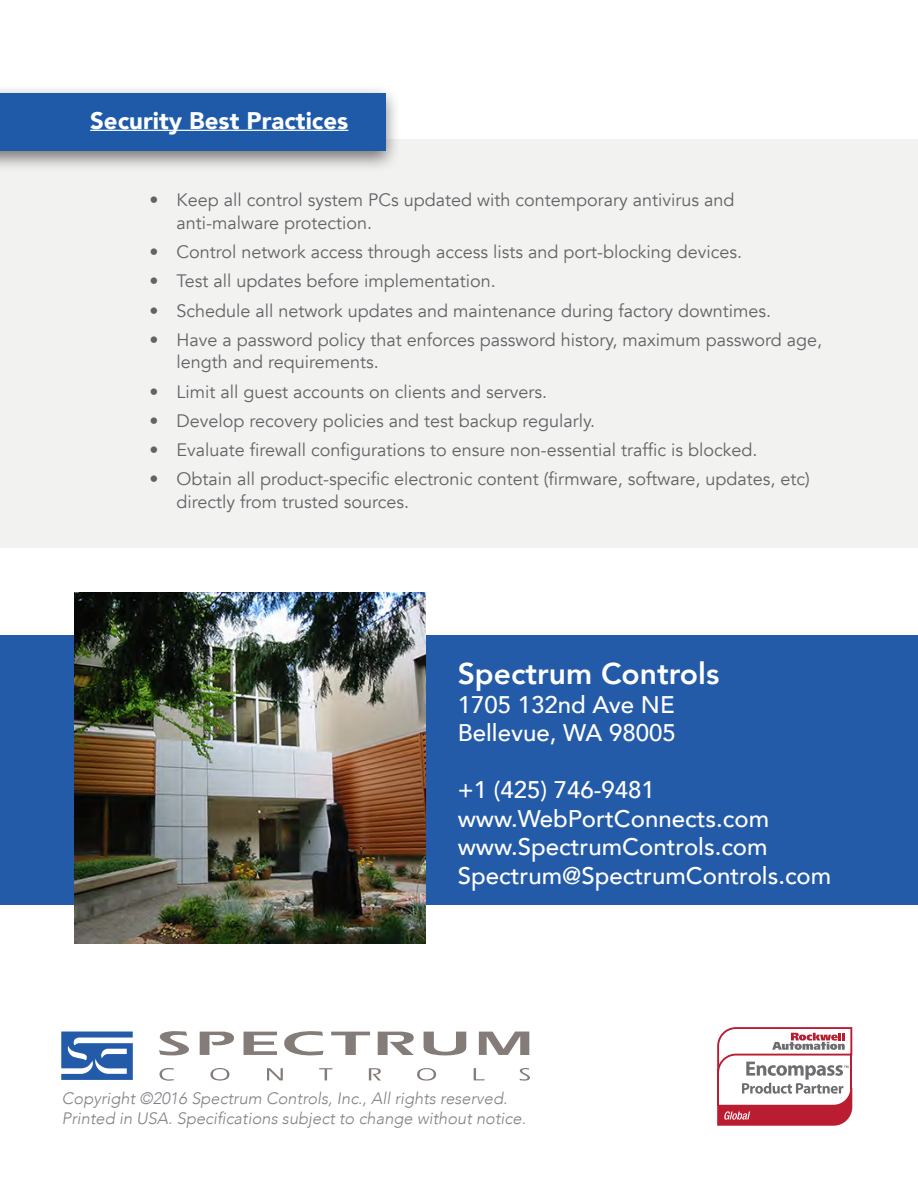
<style>
.page{position:relative;width:918px;height:1188px;background:#fff}
.page>*{position:absolute;margin:0;border:0;box-sizing:border-box;transform-origin:0 0}
.t1{font:800 30px "Avenir";color:#fff}
.t2{font:500 24px "Avenir";color:#fff}
.t3{font:900 24px "Avenir";color:#fff}
.t4{font:18px/22.5px "Avenir";color:#636366}
.t5{font:italic 300 16.5px "Avenir";color:#828086}
</style>
<div class="page">
<div style="left:0;top:635px;width:918px;height:270px;background:#245ba8"></div>
<svg style="left:520px;top:1068px;width:10px;height:13px"></svg>
<svg style="left:474px;top:1068px;width:11px;height:12px"></svg>
<svg style="left:417px;top:1068px;width:19px;height:13px"></svg>
<svg style="left:210px;top:1068px;width:20px;height:13px"></svg>
<svg style="left:159px;top:1068px;width:15px;height:13px"></svg>
<svg style="left:267px;top:1068px;width:16px;height:13px"></svg>
<svg style="left:319px;top:1068px;width:13px;height:12px"></svg>
<svg style="left:369px;top:1068px;width:12px;height:13px"></svg>
<svg style="left:159px;top:1031px;width:30px;height:24px"></svg>
<svg style="left:244px;top:1032px;width:33px;height:23px"></svg>
<svg style="left:284px;top:1031px;width:40px;height:25px"></svg>
<svg style="left:331px;top:1032px;width:39px;height:23px"></svg>
<svg style="left:378px;top:1031px;width:36px;height:24px"></svg>
<svg style="left:424px;top:1032px;width:42px;height:23px"></svg>
<svg style="left:479px;top:1032px;width:50px;height:23px"></svg>
<svg style="left:200px;top:1032px;width:34px;height:23px"></svg>
<svg style="left:61px;top:1032px;width:72px;height:48px"></svg>
<svg style="left:717px;top:1027px;width:135px;height:99px"></svg>
<img style="left:75px;top:592px;width:351px;height:351px">
<div style="left:0;top:140px;width:918px;height:408px;background:#f2f2f1"></div>
<div style="left:0;top:85px;width:401px;height:88px;background:#231f20;opacity:.6"></div>
<div style="left:0;top:93px;width:386px;height:58px;background:#1f5aa8"></div>
<hr style="left:90px;top:130px;width:258px;height:1px;background:#fff">
<p class="t3" style="left:90px;top:100px;width:260px">Security Best Practices</p>
<p class="t4" style="left:176px;top:189px;width:559px;text-indent:-27px">• Keep all control system PCs updated with contemporary antivirus and anti-malware protection.</p>
<p class="t4" style="left:149px;top:241px;width:594px">• Control network access through access lists and port-blocking devices.</p>
<p class="t4" style="left:149px;top:270px;width:348px">• Test all updates before implementation.</p>
<p class="t4" style="left:149px;top:299px;width:623px">• Schedule all network updates and maintenance during factory downtimes.</p>
<p class="t4" style="left:176px;top:329px;width:647px;text-indent:-27px">• Have a password policy that enforces password history, maximum password age, length and requirements.</p>
<p class="t4" style="left:149px;top:380px;width:399px">• Limit all guest accounts on clients and servers.</p>
<p class="t4" style="left:149px;top:410px;width:447px">• Develop recovery policies and test backup regularly.</p>
<p class="t4" style="left:149px;top:439px;width:609px">• Evaluate firewall configurations to ensure non-essential traffic is blocked.</p>
<p class="t4" style="left:176px;top:468px;width:635px;text-indent:-27px">• Obtain all product-specific electronic content (firmware, software, updates, etc) directly from trusted sources.</p>
<p class="t1" style="left:458px;top:651px;width:263px">Spectrum Controls</p>
<p class="t2" style="left:458px;top:684px;width:219px">1705 132nd Ave NE</p>
<p class="t2" style="left:458px;top:712px;width:220px">Bellevue, WA 98005</p>
<p class="t2" style="left:458px;top:769px;width:199px">+1 (425) 746-9481</p>
<p class="t2" style="left:458px;top:798px;width:313px">www.WebPortConnects.com</p>
<p class="t2" style="left:458px;top:826px;width:311px">www.SpectrumControls.com</p>
<p class="t2" style="left:458px;top:855px;width:375px">Spectrum@SpectrumControls.com</p>
<p class="t5" style="left:62px;top:1089px;width:447px">Copyright ©2016 Spectrum Controls, Inc., All rights reserved.</p>
<p class="t5" style="left:62px;top:1108px;width:466px">Printed in USA. Specifications subject to change without notice.</p>
</div>
